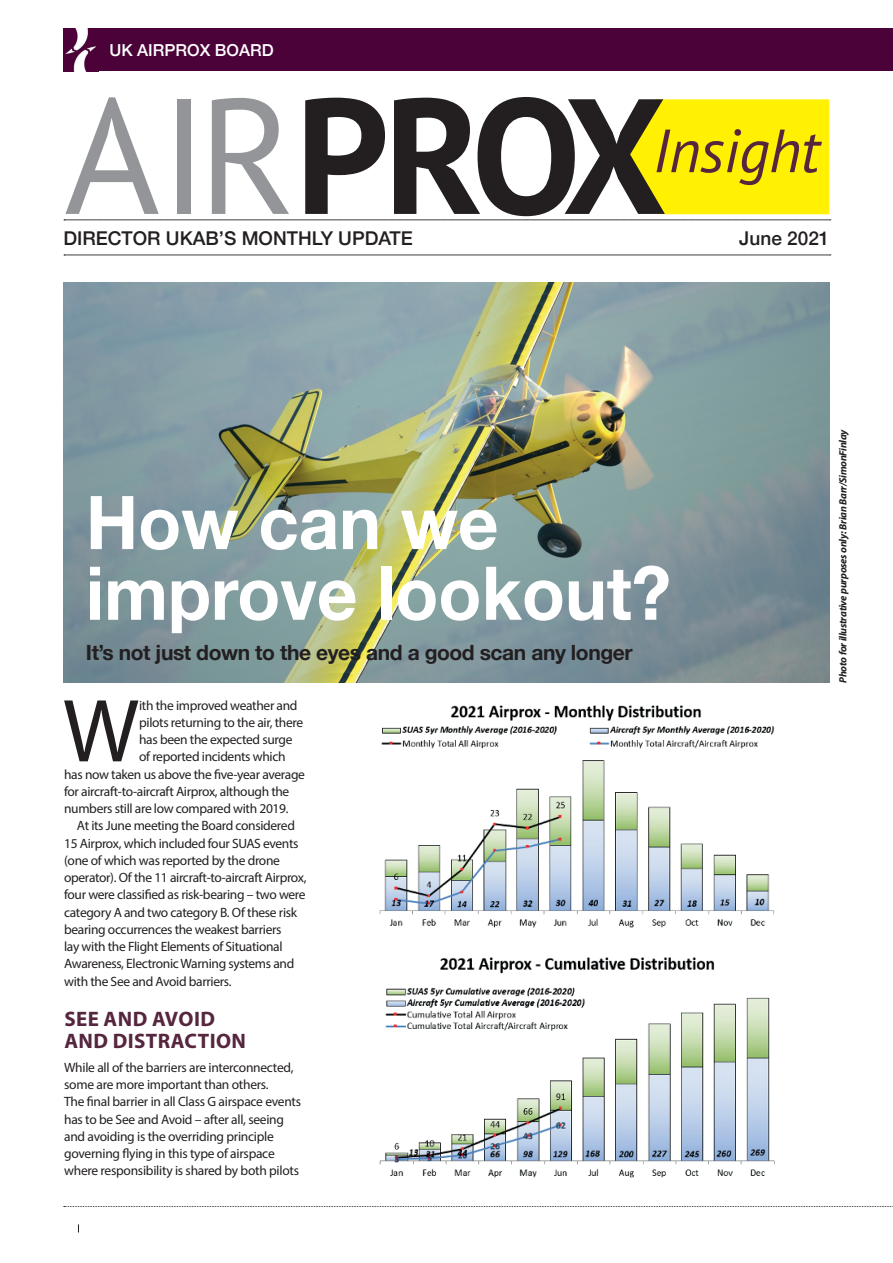
<style>
.page{position:relative;width:893px;height:1263px;background:#fff}
.page>*{position:absolute;margin:0;border:0;box-sizing:border-box;transform-origin:0 0}
.t1{font:700 163.8px "PT Sans";color:#231f20}
.t2{font:90.3px "Myriad Pro";color:#231f20}
.t3{font:700 74.25px/70.7px "Helvetica Neue";color:#fff;scale:.95 1}
.t4{font:italic 60.9px "PT Sans";letter-spacing:-.01em;color:#55263e}
.t5{font:700 21px "Helvetica Neue";letter-spacing:-.02em;color:#231f20}
.t6{font:700 21px/22.5px "Myriad Pro";letter-spacing:.02em;color:#55263e}
.t7{font:500 19.05px "Helvetica Neue";color:#231f20}
.t8{font:500 16.5px "Helvetica Neue";color:#fff}
.t9{font:13.5px/17.2px "Myriad Pro";letter-spacing:-.025em;color:#231f20}
.t10{font:italic 700 10.5px "Myriad Pro";letter-spacing:-.025em;color:#231f20}
.s1{font-weight:400;font-size:163.95px;color:#939598}
</style>
<div class="page">
<svg style="left:64px;top:1206px;width:829px;height:1px"></svg>
<div style="left:97px;top:28px;width:796px;height:43px;background:#4a0238"></div>
<img style="left:64px;top:283px;width:765px;height:400px">
<svg style="left:625px;top:99px;width:204px;height:115px;background:#fff112"></svg>
<svg style="left:64px;top:255px;width:767px;height:1px"></svg>
<svg style="left:64px;top:220px;width:767px;height:1px"></svg>
<img style="left:64px;top:28px;width:33px;height:43px">
<img style="left:379px;top:760px;width:396px;height:168px">
<img style="left:381px;top:705px;width:394px;height:44px">
<img style="left:386px;top:957px;width:329px;height:39px">
<img style="left:379px;top:996px;width:396px;height:181px">
<p class="t8" style="left:109px;top:37px;width:166px">UK AIRPROX BOARD</p>
<h1 class="t1" style="left:64px;top:47px;width:604px"><span class="s1">AIR</span>PROX</h1>
<h3 class="t4" style="left:653px;top:112px;width:168px">Insight</h3>
<h3 class="t7" style="left:63px;top:223px;width:351px">DIRECTOR UKAB’S MONTHLY UPDATE</h3>
<h3 class="t7" style="left:739px;top:223px;width:92px">June 2021</h3>
<h3 class="t3" style="left:86px;top:489px;width:617px">How can we improve lookout?</h3>
<h3 class="t5" style="left:86px;top:636px;width:548px">It’s not just down to the eyes and a good scan any longer</h3>
<h2 class="t2" style="left:63px;top:675px;width:78px">W</h2>
<p class="t9" style="left:139px;top:696px;width:160px">ith the improved weather and</p>
<p class="t9" style="left:139px;top:713px;width:165px">pilots returning to the air, there</p>
<p class="t9" style="left:139px;top:731px;width:155px">has been the expected surge</p>
<p class="t9" style="left:139px;top:748px;width:148px">of reported incidents which</p>
<p class="t9" style="left:64px;top:765px;width:242px">has now taken us above the five-year average</p>
<p class="t9" style="left:64px;top:782px;width:227px">for aircraft-to-aircraft Airprox, although the</p>
<p class="t9" style="left:64px;top:800px;width:226px">numbers still are low compared with 2019.</p>
<p class="t9" style="left:77px;top:817px;width:220px">At its June meeting the Board considered</p>
<p class="t9" style="left:64px;top:834px;width:236px">15 Airprox, which included four SUAS events</p>
<p class="t9" style="left:64px;top:851px;width:217px">(one of which was reported by the drone</p>
<p class="t9" style="left:64px;top:869px;width:244px">operator). Of the 11 aircraft-to-aircraft Airprox,</p>
<p class="t9" style="left:64px;top:886px;width:243px">four were classified as risk-bearing – two were</p>
<p class="t9" style="left:64px;top:903px;width:235px">category A and two category B. Of these risk</p>
<p class="t9" style="left:64px;top:920px;width:219px">bearing occurrences the weakest barriers</p>
<p class="t9" style="left:64px;top:938px;width:220px">lay with the Flight Elements of Situational</p>
<p class="t9" style="left:64px;top:955px;width:232px">Awareness, Electronic Warning systems and</p>
<p class="t9" style="left:64px;top:972px;width:169px">with the See and Avoid barriers.</p>
<h3 class="t6" style="left:64px;top:1007px;width:183px">SEE AND AVOID<br>AND DISTRACTION</h3>
<p class="t9" style="left:64px;top:1058px;width:239px">While all of the barriers are interconnected, some are more important than others.<br>The final barrier in all Class G airspace events has to be See and Avoid – after all, seeing and avoiding is the overriding principle governing flying in this type of airspace where responsibility is shared by both pilots</p>
<p class="t10" style="left:836px;top:683px;width:256px;rotate:-90deg">Photo for illustrative purposes only: Brian Barr/SimonFinlay</p>
</div>
